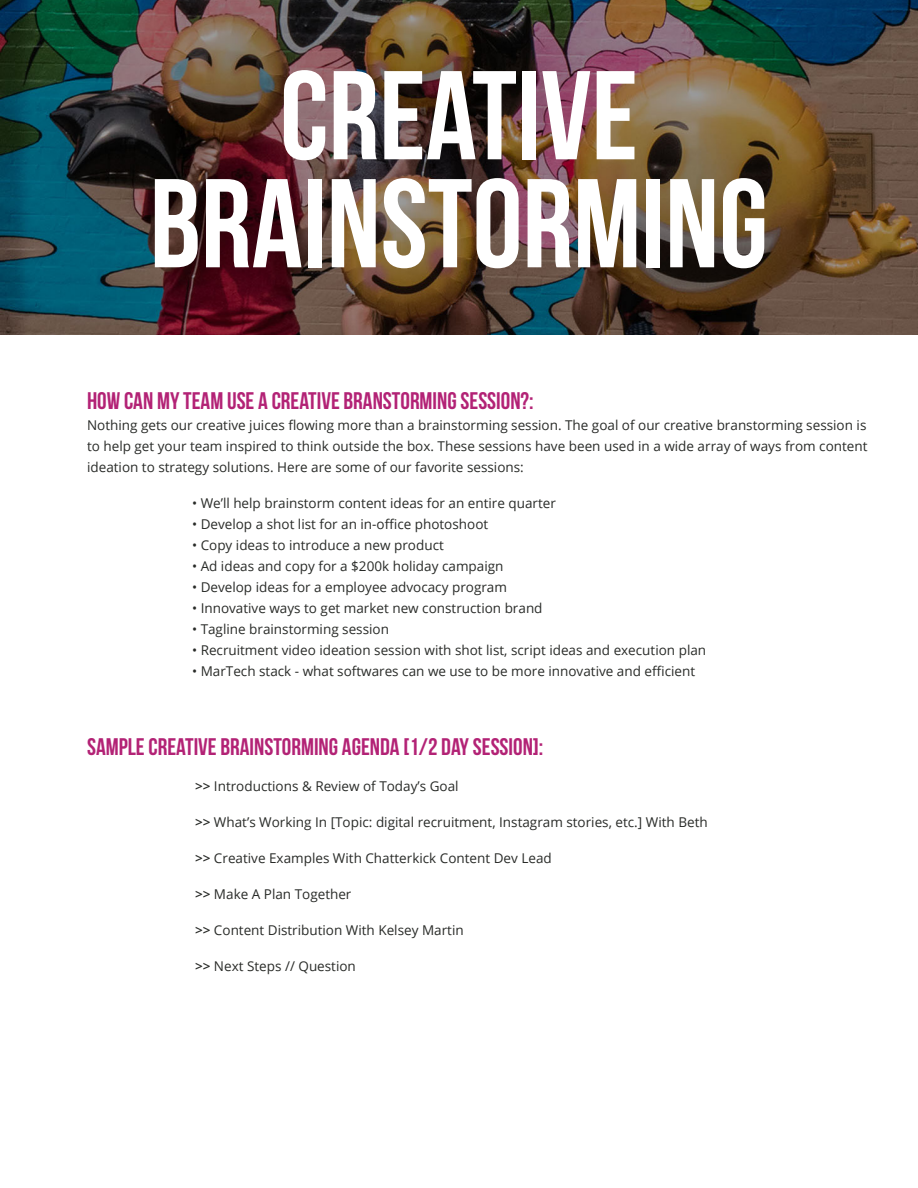
<style>
.page{position:relative;width:918px;height:1188px;background:#fff}
.page>*{position:absolute;margin:0;border:0;box-sizing:border-box;transform-origin:0 0}
.Header_-_Align_Cente{font:126px/108px "Bebas Neue";color:#fff;text-align:center}
.t1{font:24px "Bebas Neue";color:#b22074}
.t2{font:13.5px/21px "Open Sans";color:#262825;text-align:justify}
.s1{font-weight:600}
</style>
<div class="page">
<img style="left:0;top:0;width:918px;height:335px">
<p class="Header_-_Align_Cente" style="left:150px;top:60px;width:620px">CREATIVE<br>BRAINSTORMING</p>
<h2 class="t1" style="left:87px;top:387px;width:448px">HOW CAN MY TEAM USE A CREATIVE BRANSTORMING SESSION?:</h2>
<p class="t2" style="left:87px;top:414px;width:782px">Nothing gets our creative juices flowing more than a brainstorming session. The goal of our creative branstorming session is to help get your team inspired to think outside the box. These sessions have been used in a wide array of ways from content ideation to strategy solutions. Here are some of our favorite sessions:</p>
<p class="t2" style="left:192px;top:492px;width:365px">• We’ll help brainstorm content ideas for an entire quarter</p>
<p class="t2" style="left:192px;top:513px;width:298px">• Develop a shot list for an in-office photoshoot</p>
<p class="t2" style="left:192px;top:534px;width:253px">• Copy ideas to introduce a new product</p>
<p class="t2" style="left:192px;top:555px;width:313px">• Ad ideas and copy for a $200k holiday campaign</p>
<p class="t2" style="left:192px;top:576px;width:316px">• Develop ideas for a employee advocacy program</p>
<p class="t2" style="left:192px;top:597px;width:352px">• Innovative ways to get market new construction brand</p>
<p class="t2" style="left:192px;top:618px;width:198px">• Tagline brainstorming session</p>
<p class="t2" style="left:192px;top:639px;width:516px">• Recruitment video ideation session with shot list, script ideas and execution plan</p>
<p class="t2" style="left:192px;top:660px;width:505px">• MarTech stack - what softwares can we use to be more innovative and efficient</p>
<h2 class="t1" style="left:87px;top:734px;width:458px">SAMPLE CREATIVE BRAINSTORMING AGENDA [1/2 DAY SESSION]:</h2>
<p class="t2" style="left:195px;top:776px;width:265px"><span class="s1">&gt;&gt;</span> Introductions &amp; Review of Today’s Goal</p>
<p class="t2" style="left:195px;top:812px;width:514px"><span class="s1">&gt;&gt;</span> What’s Working In [Topic: digital recruitment, Instagram stories, etc.] With Beth</p>
<p class="t2" style="left:195px;top:848px;width:358px"><span class="s1">&gt;&gt;</span> Creative Examples With Chatterkick Content Dev Lead</p>
<p class="t2" style="left:195px;top:884px;width:158px"><span class="s1">&gt;&gt;</span> Make A Plan Together</p>
<p class="t2" style="left:195px;top:920px;width:270px"><span class="s1">&gt;&gt;</span> Content Distribution With Kelsey Martin</p>
<p class="t2" style="left:195px;top:956px;width:162px"><span class="s1">&gt;&gt;</span> Next Steps // Question</p>
</div>
